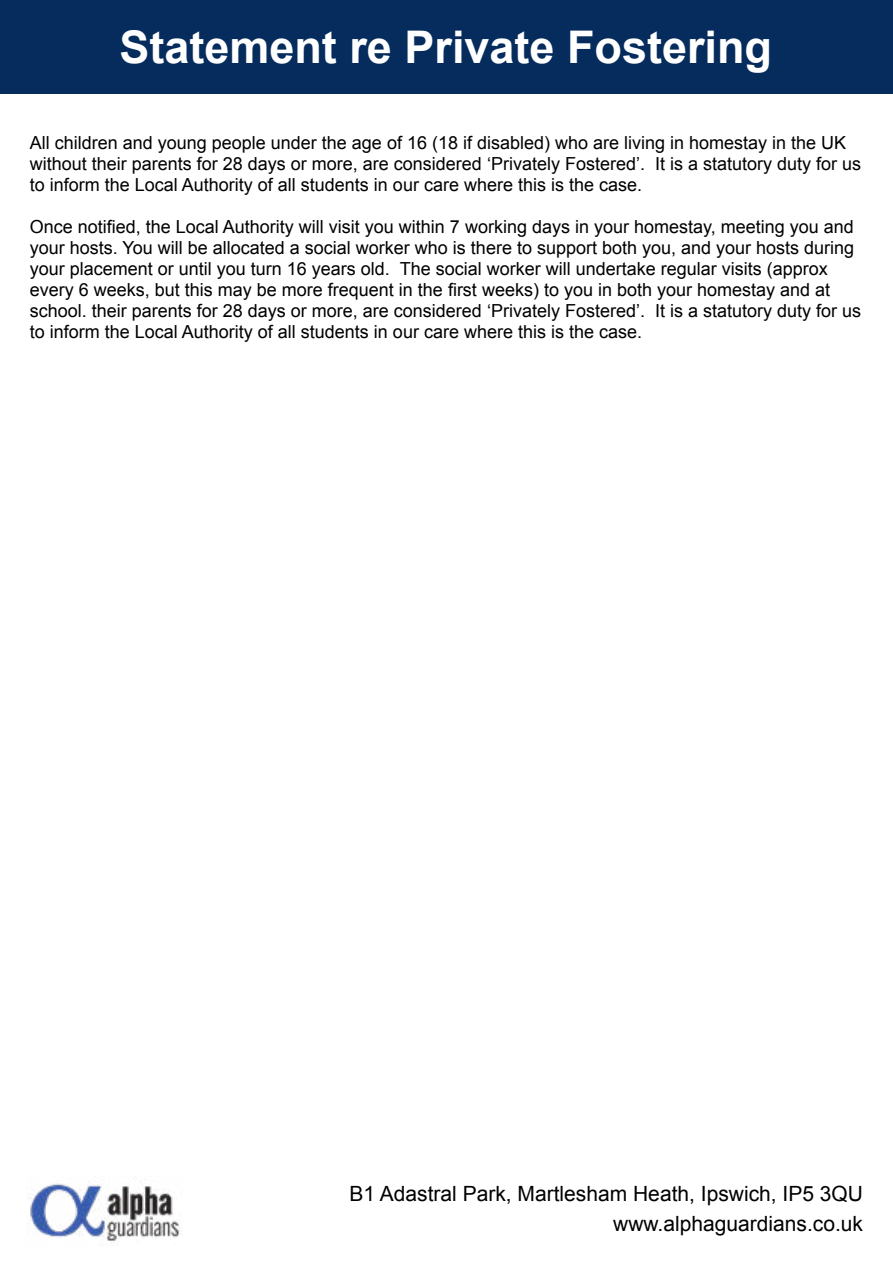
<style>
.page{position:relative;width:893px;height:1263px;background:#fff}
.page>*{position:absolute;margin:0;border:0;box-sizing:border-box;transform-origin:0 0}
.t1{font:700 45px "Arial";color:#fff}
.t2{font:21px/30px "Arial";color:#000;text-align:right}
.t3{font:18px/21px "Arial";color:#000}
</style>
<div class="page">
<div style="left:0;top:0;width:893px;height:94px;background:#062c5d"></div>
<img style="left:29px;top:1179px;width:151px;height:66px">
<h1 class="t1" style="left:119px;top:18px;width:654px">Statement re Private Fostering</h1>
<p class="t3" style="left:30px;top:132px;width:833px">All children and young people under the age of 16 (18 if disabled) who are living in homestay in the UK without their parents for 28 days or more, are considered ‘Privately Fostered’. It is a statutory duty for us to inform the Local Authority of all students in our care where this is the case.</p>
<p class="t3" style="left:30px;top:216px;width:833px">Once notified, the Local Authority will visit you within 7 working days in your homestay, meeting you and your hosts. You will be allocated a social worker who is there to support both you, and your hosts during your placement or until you turn 16 years old. The social worker will undertake regular visits (approx every 6 weeks, but this may be more frequent in the first weeks) to you in both your homestay and at school. their parents for 28 days or more, are considered ‘Privately Fostered’. It is a statutory duty for us to inform the Local Authority of all students in our care where this is the case.</p>
<p class="t2" style="left:350px;top:1178px;width:515px">B1 Adastral Park, Martlesham Heath, Ipswich, IP5 3QU www.alphaguardians.co.uk</p>
</div>
